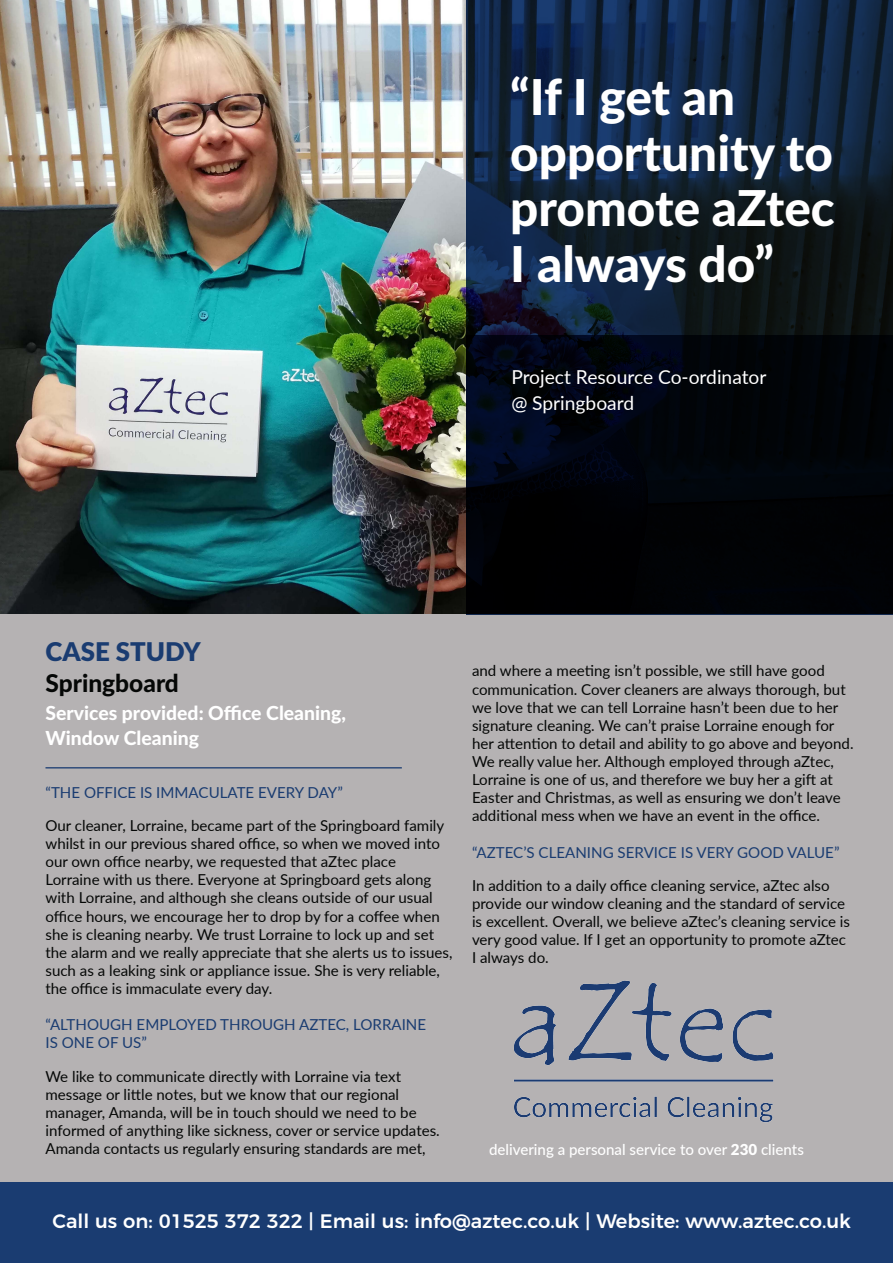
<style>
.page{position:relative;width:893px;height:1263px;background:#fff}
.page>*{position:absolute;margin:0;border:0;box-sizing:border-box;transform-origin:0 0}
.t1{font:800 49.5px/55.5px "Lato";color:#fff}
.t2{font:900 25.8px "Lato";color:#1a3c71}
.t3{font:800 24.45px "Lato";color:#050706}
.t4{font:500 19.5px "Montserrat";color:#fff}
.t5{font:800 19.35px/25.8px "Lato";color:#fff}
.t6{font:19.2px/26.1px "Lato";color:#fff}
.t7{font:15.15px/18.1px "Lato";color:#050706}
.t8{font:15.15px/18.1px "Lato";color:#1a3c71}
.t9{font:500 15.15px "Lato";color:#fff}
.s1{font-weight:900}
</style>
<div class="page">
<img style="left:0;top:0;width:466px;height:614px">
<svg style="left:466px;top:0;width:427px;height:614px;background:#112238"></svg>
<div style="left:0;top:1181px;width:893px;height:82px;background:#1a3c71"></div>
<div style="left:0;top:614px;width:893px;height:568px;background:#b5b2b3"></div>
<hr style="left:45px;top:767px;width:357px;height:1px;background:#1a3c71">
<img style="left:514px;top:980px;width:260px;height:142px">
<svg style="left:467px;top:335px;width:426px;height:279px;background:#00030a"></svg>
<h1 class="t1" style="left:510px;top:68px;width:326px">“If I get an opportunity to promote aZtec<br>I always do”</h1>
<p class="t6" style="left:511px;top:363px;width:257px">Project Resource Co-ordinator @ Springboard</p>
<h2 class="t2" style="left:45px;top:632px;width:157px">CASE STUDY</h2>
<h3 class="t3" style="left:45px;top:665px;width:135px">Springboard</h3>
<p class="t5" style="left:45px;top:699px;width:302px">Services provided: Office Cleaning,<br>Window Cleaning</p>
<p class="t8" style="left:45px;top:782px;width:299px">“THE OFFICE IS IMMACULATE EVERY DAY”</p>
<p class="t7" style="left:45px;top:816px;width:408px">Our cleaner, Lorraine, became part of the Springboard family whilst in our previous shared office, so when we moved into our own office nearby, we requested that aZtec place Lorraine with us there. Everyone at Springboard gets along with Lorraine, and although she cleans outside of our usual office hours, we encourage her to drop by for a coffee when she is cleaning nearby. We trust Lorraine to lock up and set the alarm and we really appreciate that she alerts us to issues, such as a leaking sink or appliance issue. She is very reliable, the office is immaculate every day.</p>
<p class="t8" style="left:45px;top:1015px;width:382px">“ALTHOUGH EMPLOYED THROUGH AZTEC, LORRAINE<br>IS ONE OF US”</p>
<p class="t7" style="left:45px;top:1066px;width:396px">We like to communicate directly with Lorraine via text message or little notes, but we know that our regional manager, Amanda, will be in touch should we need to be informed of anything like sickness, cover or service updates.<br>Amanda contacts us regularly ensuring standards are met,</p>
<p class="t7" style="left:472px;top:661px;width:383px">and where a meeting isn’t possible, we still have good communication. Cover cleaners are always thorough, but we love that we can tell Lorraine hasn’t been due to her signature cleaning. We can’t praise Lorraine enough for her attention to detail and ability to go above and beyond.<br>We really value her. Although employed through aZtec, Lorraine is one of us, and therefore we buy her a gift at Easter and Christmas, as well as ensuring we don’t leave additional mess when we have an event in the office.</p>
<p class="t8" style="left:472px;top:842px;width:369px">“AZTEC’S CLEANING SERVICE IS VERY GOOD VALUE”</p>
<p class="t7" style="left:472px;top:875px;width:380px">In addition to a daily office cleaning service, aZtec also provide our window cleaning and the standard of service is excellent. Overall, we believe aZtec’s cleaning service is very good value. If I get an opportunity to promote aZtec I always do.</p>
<p class="t9" style="left:489px;top:1139px;width:316px">delivering a personal service to over <span class="s1">230</span> clients</p>
<p class="t4" style="left:52px;top:1205px;width:800px">Call us on: 01525 372 322 | Email us: info@aztec.co.uk | Website: www.aztec.co.uk</p>
</div>
